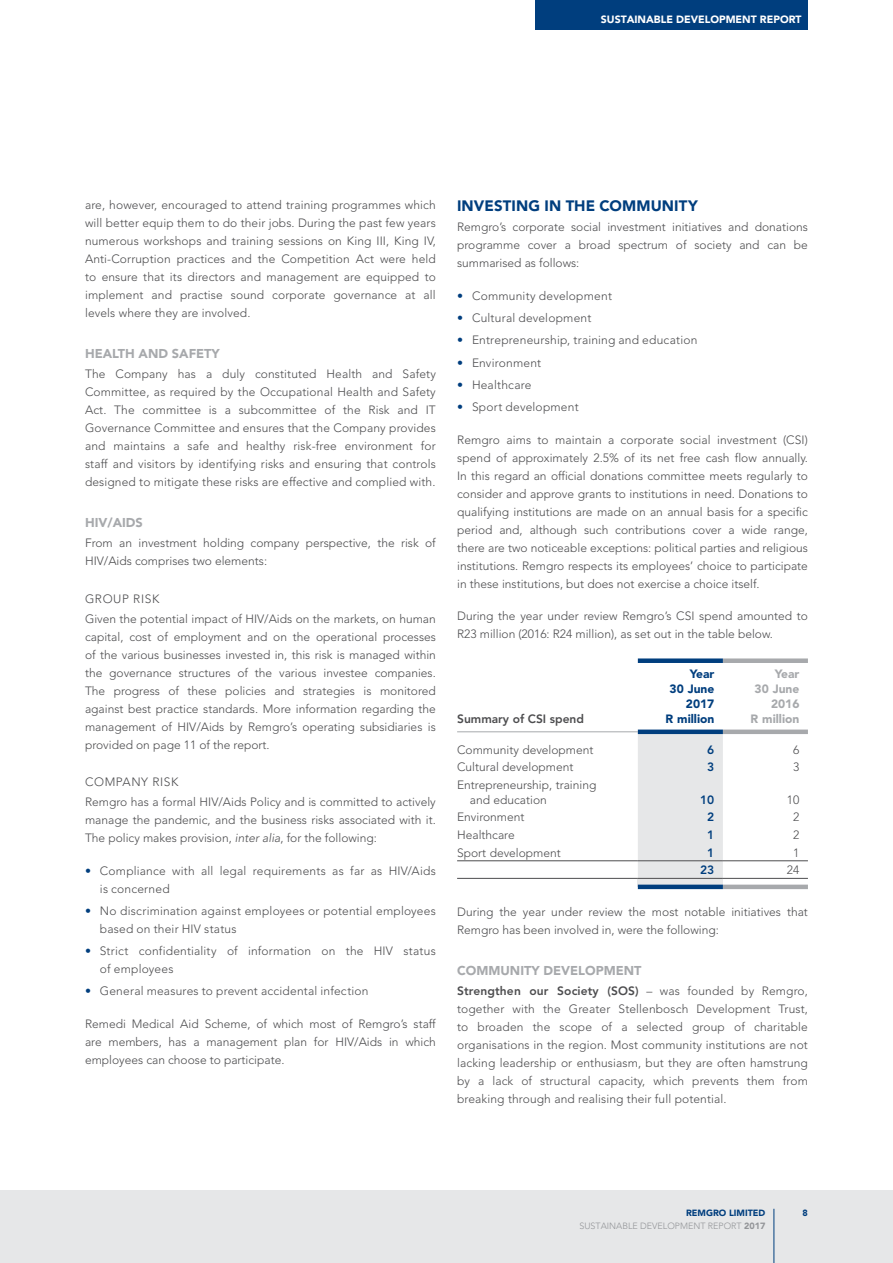
<style>
.page{position:relative;width:893px;height:1263px;background:#fff}
.page>*{position:absolute;margin:0;border:0;box-sizing:border-box;transform-origin:0 0}
.t1{font:900 15px "Avenir LT Std";letter-spacing:.005em;color:#003e7e}
.t2{font:900 12.75px "Avenir LT Std";color:#a7a9ac}
.t3{font:300 12px/18px "Avenir LT Std";color:#4d4d4f}
.t4{font:300 12px/18px "Avenir LT Std";letter-spacing:.02em;color:#4d4d4f}
.t5{font:900 12px/15px "Avenir LT Std";color:#003e7e;text-align:right}
.t6{font:900 12px/15px "Avenir LT Std";color:#a7a9ac;text-align:right}
.t7{font:800 12px "Avenir LT Std";color:#4d4d4f}
.t8{font:800 12px "Avenir LT Std";color:#003e7e}
.t9{font:900 10.5px "Avenir LT Std";color:#fff}
.t10{font:300 9px "Avenir LT Std";color:#939598}
.t11{font:900 9px "Avenir LT Std";color:#003e7e}
.s1{font-style:italic}
.s2{font-weight:800;color:#003e7e}
.s3{font-weight:800}
.s4{font-weight:900}
</style>
<div class="page">
<div style="left:0;top:1191px;width:893px;height:72px;background:#e6e7e8"></div>
<hr style="left:773px;top:1209px;width:1px;height:54px;background:#003e7e">
<div style="left:536px;top:0;width:272px;height:30px;background:#003e7e"></div>
<div style="left:638px;top:734px;width:85px;height:144px;background:#e6e7e8"></div>
<svg style="left:638px;top:879px;width:85px;height:6px"></svg>
<hr style="left:723px;top:885px;width:85px;height:4px;background:#a7a9ac">
<hr style="left:457px;top:860px;width:181px;height:1px;background:#4d4d4f">
<hr style="left:638px;top:860px;width:85px;height:1px;background:#4d4d4f">
<hr style="left:723px;top:860px;width:85px;height:1px;background:#4d4d4f">
<hr style="left:457px;top:878px;width:181px;height:1px;background:#4d4d4f">
<hr style="left:638px;top:878px;width:85px;height:1px;background:#4d4d4f">
<hr style="left:723px;top:878px;width:85px;height:1px;background:#4d4d4f">
<hr style="left:457px;top:731px;width:181px;height:1px;background:#a7a9ac">
<div style="left:723px;top:658px;width:85px;height:5px;background:#a7a9ac"></div>
<div style="left:723px;top:729px;width:85px;height:5px;background:#a7a9ac"></div>
<div style="left:638px;top:658px;width:85px;height:5px;background:#003e7e"></div>
<div style="left:638px;top:729px;width:85px;height:5px;background:#003e7e"></div>
<hr style="left:638px;top:885px;width:85px;height:4px;background:#003e7e">
<p class="t9" style="left:601px;top:13px;width:202px">SUSTAINABLE DEVELOPMENT REPORT</p>
<p class="t3" style="left:85px;top:196px;width:352px;text-align:justify">are, however, encouraged to attend training programmes which will better equip them to do their jobs. During the past few years numerous workshops and training sessions on King III, King IV, Anti-Corruption practices and the Competition Act were held to ensure that its directors and management are equipped to implement and practise sound corporate governance at all levels where they are involved.</p>
<p class="t2" style="left:85px;top:346px;width:136px">HEALTH AND SAFETY</p>
<p class="t3" style="left:85px;top:365px;width:352px;text-align:justify">The Company has a duly constituted Health and Safety Committee, as required by the Occupational Health and Safety Act. The committee is a subcommittee of the Risk and IT Governance Committee and ensures that the Company provides and maintains a safe and healthy risk-free environment for staff and visitors by identifying risks and ensuring that controls designed to mitigate these risks are effective and complied with.</p>
<p class="t2" style="left:85px;top:515px;width:59px">HIV/AIDS</p>
<p class="t3" style="left:85px;top:534px;width:352px">From an investment holding company perspective, the risk of<br>HIV/Aids comprises two elements:</p>
<p class="t3" style="left:85px;top:588px;width:352px;line-height:20.1px">GROUP RISK<br>Given the potential impact of HIV/Aids on the markets, on human</p>
<p class="t3" style="left:85px;top:627px;width:352px;text-align:justify">capital, cost of employment and on the operational processes of the various businesses invested in, this risk is managed within the governance structures of the various investee companies.<br>The progress of these policies and strategies is monitored against best practice standards. More information regarding the management of HIV/Aids by Remgro’s operating subsidiaries is provided on page 11 of the report.</p>
<p class="t3" style="left:85px;top:772px;width:352px;line-height:20.1px">COMPANY RISK<br>Remgro has a formal HIV/Aids Policy and is committed to actively</p>
<p class="t3" style="left:85px;top:811px;width:352px">manage the pandemic, and the business risks associated with it.<br>The policy makes provision, <span class="s1">inter alia</span>, for the following:</p>
<p class="t4" style="left:100px;top:861px;width:337px;text-indent:-15px"><span class="s2">•</span> Compliance with all legal requirements as far as HIV/Aids is concerned</p>
<p class="t3" style="left:100px;top:902px;width:337px;text-indent:-15px"><span class="s2">•</span> No discrimination against employees or potential employees based on their HIV status</p>
<p class="t3" style="left:100px;top:942px;width:337px;text-indent:-15px"><span class="s2">•</span> Strict confidentiality of information on the HIV status of employees</p>
<p class="t3" style="left:85px;top:982px;width:285px"><span class="s2">•</span> General measures to prevent accidental infection</p>
<p class="t3" style="left:85px;top:1015px;width:352px;text-align:justify">Remedi Medical Aid Scheme, of which most of Remgro’s staff are members, has a management plan for HIV/Aids in which employees can choose to participate.</p>
<p class="t1" style="left:457px;top:197px;width:242px">INVESTING IN THE COMMUNITY</p>
<p class="t3" style="left:457px;top:218px;width:352px;text-align:justify">Remgro’s corporate social investment initiatives and donations programme cover a broad spectrum of society and can be summarised as follows:</p>
<p class="t3" style="left:457px;top:287px;width:156px"><span class="s2">•</span> Community development</p>
<p class="t3" style="left:457px;top:309px;width:136px"><span class="s2">•</span> Cultural development</p>
<p class="t3" style="left:457px;top:331px;width:242px"><span class="s2">•</span> Entrepreneurship, training and education</p>
<p class="t3" style="left:457px;top:353px;width:86px"><span class="s2">•</span> Environment</p>
<p class="t3" style="left:457px;top:376px;width:76px"><span class="s2">•</span> Healthcare</p>
<p class="t3" style="left:457px;top:398px;width:123px"><span class="s2">•</span> Sport development</p>
<p class="t3" style="left:457px;top:430px;width:352px;text-align:justify">Remgro aims to maintain a corporate social investment (CSI) spend of approximately 2.5% of its net free cash flow annually.<br>In this regard an official donations committee meets regularly to consider and approve grants to institutions in need. Donations to qualifying institutions are made on an annual basis for a specific period and, although such contributions cover a wide range, there are two noticeable exceptions: political parties and religious institutions. Remgro respects its employees’ choice to participate in these institutions, but does not exercise a choice itself.</p>
<p class="t3" style="left:457px;top:607px;width:352px">During the year under review Remgro’s CSI spend amounted to<br>R23 million (2016: R24 million), as set out in the table below.</p>
<p class="t7" style="left:457px;top:712px;width:128px">Summary of CSI spend</p>
<p class="t5" style="left:666px;top:667px;width:50px">Year<br>30 June<br>2017<br>R million</p>
<p class="t6" style="left:751px;top:667px;width:50px">Year<br>30 June<br>2016<br>R million</p>
<p class="t3" style="left:457px;top:740px;width:138px">Community development</p>
<p class="t8" style="left:707px;top:742px;width:9px">6</p>
<p class="t3" style="left:793px;top:740px;width:8px">6</p>
<p class="t3" style="left:457px;top:758px;width:118px">Cultural development</p>
<p class="t8" style="left:707px;top:760px;width:9px">3</p>
<p class="t3" style="left:793px;top:758px;width:8px">3</p>
<p class="t3" style="left:470px;top:777px;width:128px;line-height:15px;text-indent:-13px">Entrepreneurship, training and education</p>
<p class="t8" style="left:700px;top:792px;width:16px">10</p>
<p class="t3" style="left:787px;top:791px;width:14px">10</p>
<p class="t3" style="left:457px;top:808px;width:69px">Environment</p>
<p class="t8" style="left:707px;top:810px;width:9px">2</p>
<p class="t3" style="left:793px;top:808px;width:8px">2</p>
<p class="t3" style="left:457px;top:826px;width:59px">Healthcare</p>
<p class="t8" style="left:707px;top:828px;width:9px">1</p>
<p class="t3" style="left:793px;top:826px;width:8px">2</p>
<p class="t3" style="left:457px;top:843px;width:105px">Sport development</p>
<p class="t8" style="left:707px;top:845px;width:9px">1</p>
<p class="t3" style="left:793px;top:843px;width:8px">1</p>
<p class="t8" style="left:700px;top:863px;width:16px">23</p>
<p class="t3" style="left:787px;top:861px;width:14px">24</p>
<p class="t3" style="left:457px;top:902px;width:352px">During the year under review the most notable initiatives that<br>Remgro has been involved in, were the following:</p>
<p class="t2" style="left:457px;top:962px;width:186px">COMMUNITY DEVELOPMENT</p>
<p class="t3" style="left:457px;top:981px;width:352px;text-align:justify"><span class="s3">Strengthen our Society (SOS)</span> – was founded by Remgro, together with the Greater Stellenbosch Development Trust, to broaden the scope of a selected group of charitable organisations in the region. Most community institutions are not lacking leadership or enthusiasm, but they are often hamstrung by a lack of structural capacity, which prevents them from breaking through and realising their full potential.</p>
<p class="t11" style="left:686px;top:1207px;width:81px">REMGRO LIMITED</p>
<p class="t11" style="left:803px;top:1207px;width:7px">8</p>
<p class="t10" style="left:579px;top:1221px;width:188px">SUSTAINABLE DEVELOPMENT REPORT <span class="s4">2017</span></p>
</div>
